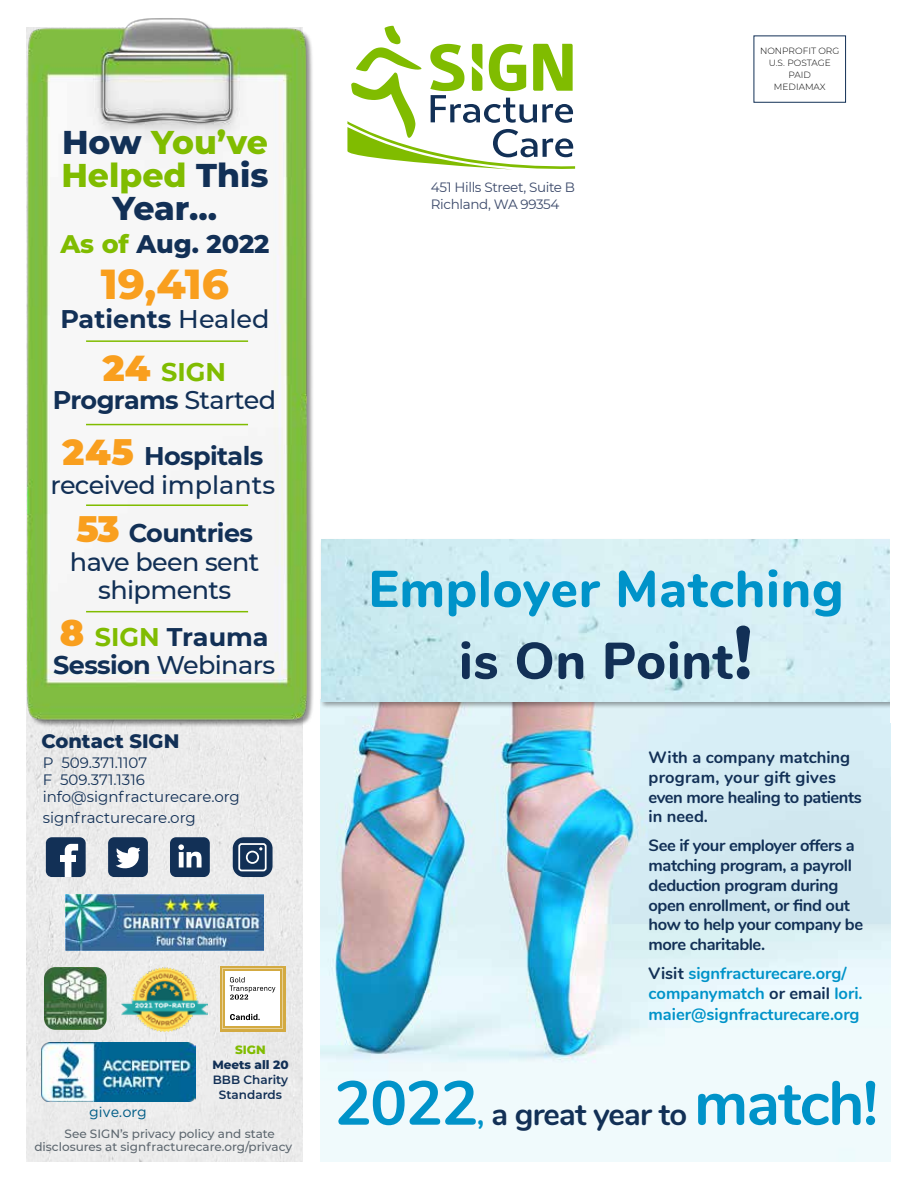
<style>
.page{position:relative;width:918px;height:1188px;background:#fff}
.page>*{position:absolute;margin:0;border:0;box-sizing:border-box;transform-origin:0 0}
.t1{font:800 51.3px/71.8px "Nunito";letter-spacing:.015em;color:#0093c9;text-align:center}
.t2{font:800 42px "Montserrat";color:#f99f1e}
.t3{font:800 33px/33px "Montserrat";color:#123056;text-align:center}
.t4{font:700 30.9px "Nunito";letter-spacing:-.025em;color:#123056}
.t5{font:500 25.5px/28.5px "Montserrat";letter-spacing:-.025em;color:#123056;text-align:center}
.t6{font:700 25.5px/53.1px "Montserrat";color:#123056;text-align:center}
.t7{font:700 25.5px "Montserrat";letter-spacing:-.025em;color:#123056}
.t8{font:800 25.5px "Montserrat";color:#123056}
.t9{font:800 19.5px "Montserrat";color:#123056}
.t10{font:700 16.5px/19.8px "Nunito";letter-spacing:-.025em;color:#123056}
.t11{font:700 16.5px/20.4px "Nunito";color:#0093c9}
.t12{font:700 16.5px/19.8px "Nunito";color:#123056}
.t13{font:15px/17.2px "Montserrat";color:#123056}
.t14{font:14.4px "Gotham";color:#005d87}
.t15{font:13.5px/16.5px "Montserrat";letter-spacing:-.025em;color:#3b496a}
.t16{font:500 12px/13.5px "Montserrat";color:#5d676f}
.t17{font:600 12px/15px "Montserrat";color:#123056;text-align:center}
.t18{font:800 12px "Montserrat";color:#123056}
.t19{font:800 12px "Montserrat";color:#80bc00}
.t20{font:300 9px/12px "Montserrat";color:#000;text-align:center}
.s1{color:#80bc00}
.s2{font-weight:500}
.s3{font-weight:900;font-size:36px;color:#f99f1e}
.s4{font-weight:700}
.s5{color:#123056}
.s6{font-size:75px;color:#123056}
.s7{font-size:61.8px;color:#0093c9}
.s8{color:#0093c9}
</style>
<div class="page">
<img style="left:321px;top:709px;width:570px;height:452px">
<div style="left:319px;top:538px;width:579px;height:171px;background:#000;opacity:.36"></div>
<div style="left:27px;top:729px;width:276px;height:432px;background:#ebebeb"></div>
<img style="left:44px;top:967px;width:63px;height:63px">
<div style="left:46px;top:837px;width:40px;height:40px;background:#123056;border-radius:6px"></div>
<svg style="left:65px;top:844px;width:13px;height:33px"></svg>
<div style="left:60px;top:855px;width:16px;height:7px;background:#fff"></div>
<div style="left:108px;top:837px;width:40px;height:40px;background:#123056;border-radius:6px"></div>
<svg style="left:116px;top:847px;width:25px;height:22px"></svg>
<div style="left:170px;top:837px;width:40px;height:40px;background:#123056;border-radius:6px"></div>
<svg style="left:178px;top:844px;width:24px;height:23px"></svg>
<img style="left:66px;top:895px;width:198px;height:55px">
<img style="left:122px;top:967px;width:86px;height:65px">
<div style="left:754px;top:36px;width:92px;height:67px;border:1px solid #123056"></div>
<div style="left:220px;top:966px;width:65px;height:65px;background:#d3aa41"></div>
<svg style="left:222px;top:968px;width:61px;height:61px;background:#e9e2d2"></svg>
<svg style="left:347px;top:26px;width:228px;height:144px"></svg>
<div style="left:233px;top:837px;width:40px;height:40px;background:#123056;border-radius:11px"></div>
<div style="left:238px;top:843px;width:29px;height:28px;border:2px solid #fff;border-radius:2px"></div>
<div style="left:246px;top:851px;width:13px;height:13px;border:2px solid #fff;border-radius:50%"></div>
<img style="left:26px;top:18px;width:295px;height:711px">
<img style="left:41px;top:1043px;width:154px;height:58px">
<hr style="left:86px;top:424px;width:162px;height:1px;background:#80bc00">
<hr style="left:86px;top:340px;width:162px;height:2px;background:#80bc00">
<hr style="left:86px;top:504px;width:162px;height:2px;background:#80bc00">
<hr style="left:86px;top:611px;width:162px;height:1px;background:#80bc00">
<div style="left:891px;top:524px;width:27px;height:199px;background:#fff"></div>
<h3 class="t3" style="left:61px;top:124px;width:209px">How <span class="s1">You’ve<br>Helped</span> This<br>Year...</h3>
<h3 class="t8" style="left:60px;top:225px;width:211px"><span class="s1">As of</span> Aug. 2022</h3>
<h2 class="t2" style="left:101px;top:254px;width:130px">19,416</h2>
<h3 class="t6" style="left:60px;top:291px;width:211px">Patients <span class="s2">Healed<br></span><span class="s3">24</span> <span class="s1">SIGN</span></h3>
<h3 class="t7" style="left:53px;top:382px;width:225px">Programs <span class="s2">Started</span></h3>
<h3 class="t5" style="left:51px;top:441px;width:226px"><span class="s3">245</span> <span class="s4">Hospitals </span>received implants</h3>
<h3 class="t5" style="left:70px;top:518px;width:191px"><span class="s3">53</span> <span class="s4">Countries </span>have been sent shipments</h3>
<h3 class="t6" style="left:53px;top:621px;width:223px;line-height:28.5px;text-align:left"><span class="s3">8</span> <span class="s1">SIGN</span> Trauma<br>Session <span class="s2">Webinars</span></h3>
<p class="t9" style="left:41px;top:727px;width:140px">Contact SIGN</p>
<p class="t13" style="left:43px;top:753px;width:199px">P 509.371.1107<br>F 509.371.1316 info@signfracturecare.org</p>
<p class="t13" style="left:43px;top:809px;width:155px">signfracturecare.org</p>
<p class="t14" style="left:89px;top:1102px;width:59px">give.org</p>
<p class="t19" style="left:235px;top:1041px;width:32px">SIGN</p>
<p class="t18" style="left:212px;top:1056px;width:78px">Meets all 20</p>
<p class="t17" style="left:213px;top:1072px;width:77px">BBB Charity<br>Standards</p>
<p class="t16" style="left:34px;top:1126px;width:259px;text-indent:30px">See SIGN’s privacy policy and state disclosures at signfracturecare.org/privacy</p>
<p class="t15" style="left:431px;top:179px;width:146px">451 Hills Street, Suite B<br>Richland, WA 99354</p>
<p class="t20" style="left:760px;top:44px;width:81px">NONPROFIT ORG<br>U.S. POSTAGE<br>PAID<br>MEDIAMAX</p>
<h1 class="t1" style="left:368px;top:550px;width:477px">Employer Matching <span class="s5">is On Point</span><span class="s6">!</span></h1>
<p class="t12" style="left:649px;top:746px;width:215px">With a company matching program, your gift gives even more healing to patients in need.</p>
<p class="t10" style="left:649px;top:835px;width:216px">See if your employer offers a matching program, a payroll deduction program during open enrollment, or find out how to help your company be more charitable.</p>
<p class="t11" style="left:649px;top:962px;width:216px"><span class="s5">Visit</span> signfracturecare.org/ companymatch <span class="s5">or email</span> lori. maier@signfracturecare.org</p>
<h3 class="t4" style="left:335px;top:1091px;width:545px"><span class="s7">2022</span><span class="s8">,</span> a great year to <span class="s7">match!</span></h3>
</div>
